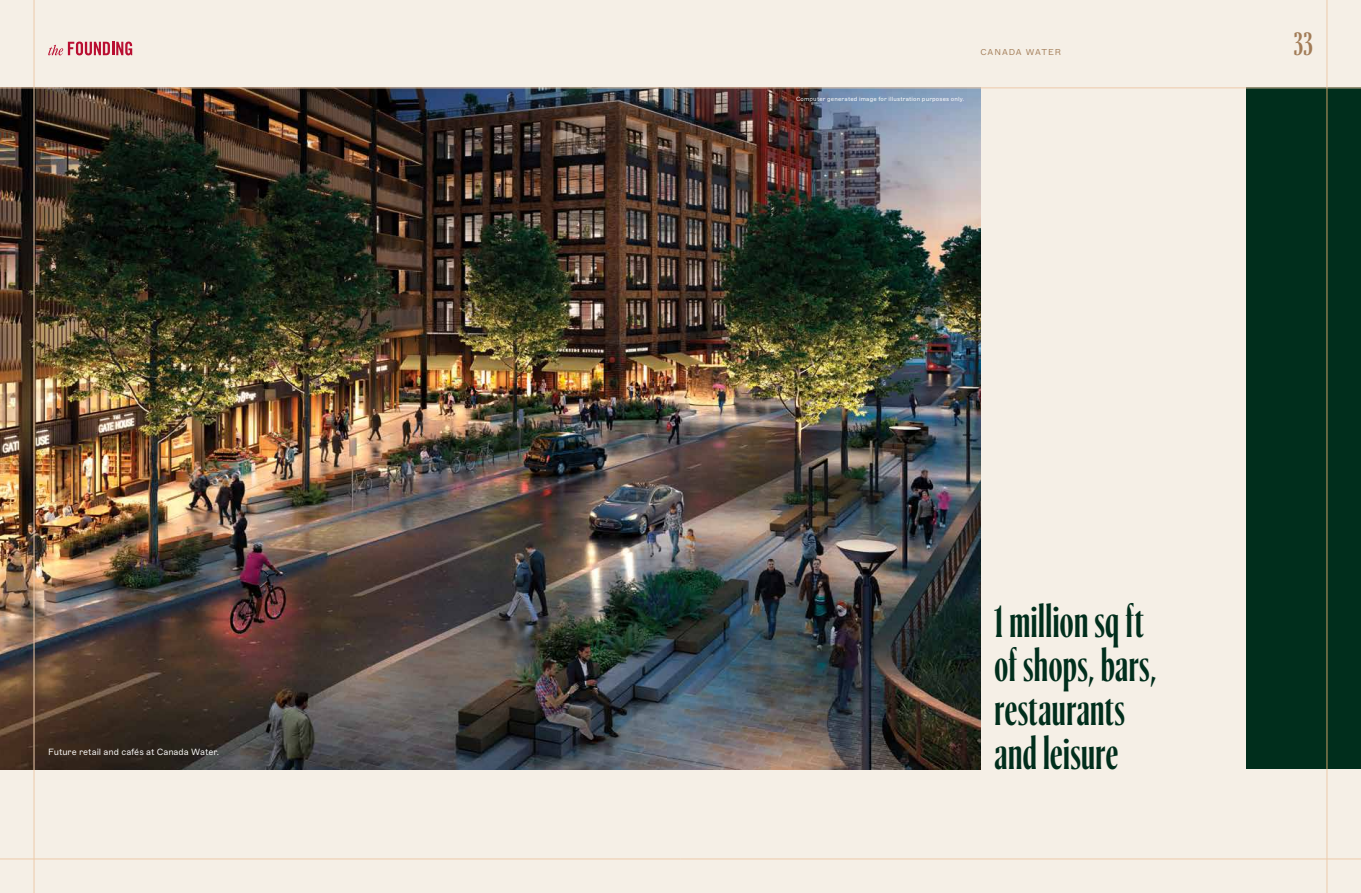
<style>
.page{position:relative;width:1361px;height:893px;background:#fff}
.page>*{position:absolute;margin:0;border:0;box-sizing:border-box;transform-origin:0 0}
.t1{font:600 42px/44px "Ayer";letter-spacing:.015em;color:#002e1c}
.t2{font:600 30px "Ayer";color:#a27c57}
.t3{font:300 9px "ABC Marfa";letter-spacing:-.005em;color:#fff}
.t4{font:300 8.5px "ABC Marfa";letter-spacing:.11em;color:#a27c57}
.t5{font:300 6px "ABC Marfa";letter-spacing:.025em;color:#fff}
</style>
<div class="page">
<div style="left:0;top:0;width:680px;height:893px;background:#f5efe6"></div>
<div style="left:680px;top:0;width:681px;height:893px;background:#f5efe6"></div>
<img style="left:0;top:89px;width:980px;height:680px">
<div style="left:1246px;top:88px;width:115px;height:681px;background:#002e1c"></div>
<hr style="left:34px;top:0;width:1px;height:893px;background:#edcaaa">
<hr style="left:0;top:88px;width:680px;height:1px;background:#edcaaa">
<hr style="left:680px;top:88px;width:681px;height:1px;background:#edcaaa">
<hr style="left:680px;top:859px;width:681px;height:1px;background:#edcaaa">
<hr style="left:0;top:859px;width:680px;height:1px;background:#edcaaa">
<hr style="left:1326px;top:0;width:1px;height:88px;background:#edcaaa">
<hr style="left:1326px;top:769px;width:1px;height:124px;background:#edcaaa">
<hr style="left:1326px;top:88px;width:1px;height:681px;background:#c69e66">
<svg style="left:48px;top:42px;width:84px;height:13px"></svg>
<h3 class="t3" style="left:48px;top:746px;width:172px">Future retail and cafés at Canada Water.</h3>
<p class="t5" style="left:796px;top:95px;width:170px">Computer generated image for illustration purposes only.</p>
<h3 class="t4" style="left:980px;top:47px;width:82px">CANADA WATER</h3>
<h2 class="t2" style="left:1293px;top:24px;width:21px">33</h2>
<h1 class="t1" style="left:994px;top:598px;width:163px">1 million sq ft of shops, bars, restaurants and leisure</h1>
</div>
